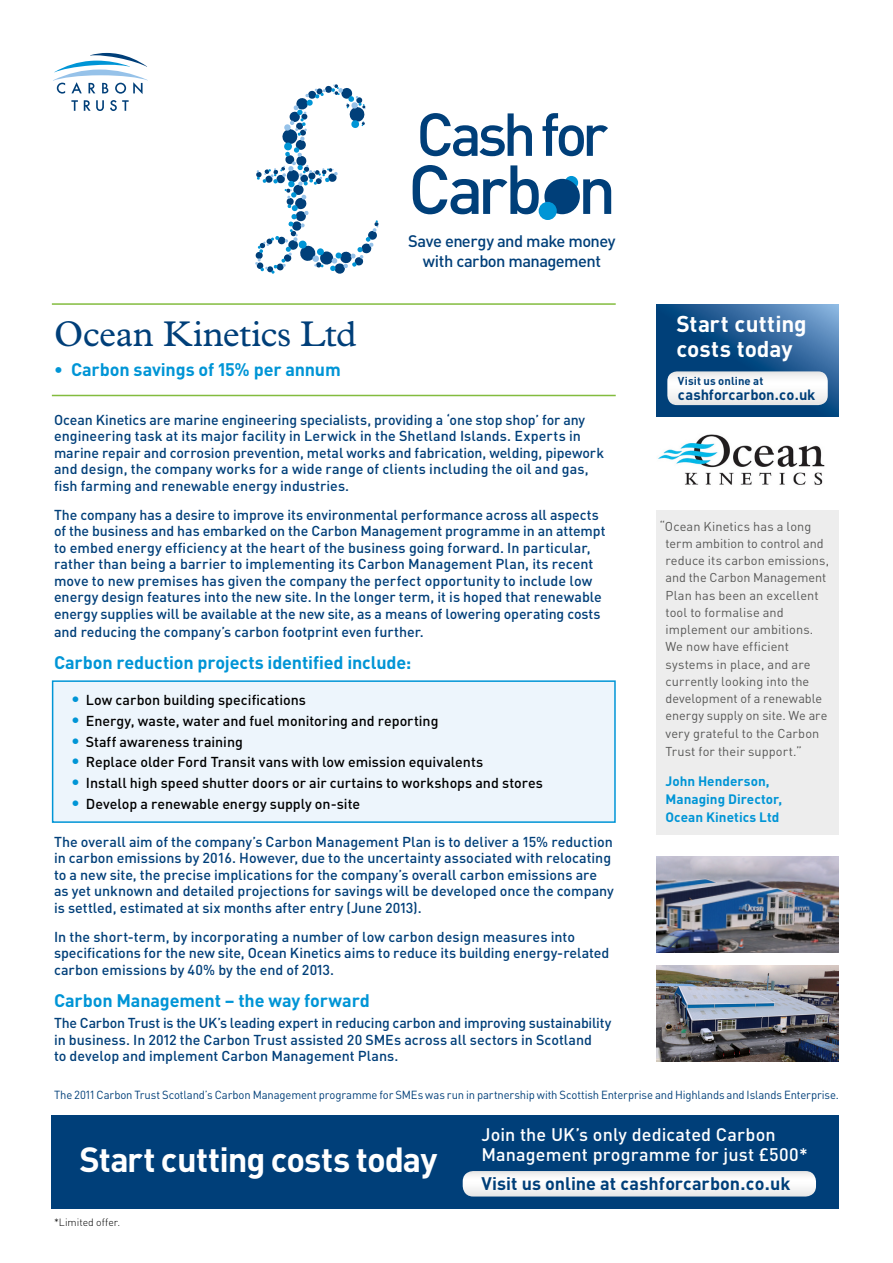
<style>
.page{position:relative;width:893px;height:1263px;background:#fff}
.page>*{position:absolute;margin:0;border:0;box-sizing:border-box;transform-origin:0 0}
.t1{font:36px "Plantin";letter-spacing:-.01em;color:#003f79}
.t2{font:700 34.5px "DIN";letter-spacing:-.025em;color:#fff}
.t3{font:700 22.65px/24.9px "DIN";letter-spacing:.005em;color:#fff}
.t4{font:700 18px "DIN";letter-spacing:-.01em;color:#0095d6}
.t5{font:500 18px/19.5px "DIN";letter-spacing:.005em;color:#fff}
.t6{font:700 18px "DIN";color:#003f79}
.t7{font:500 16.5px/19.8px "DIN";letter-spacing:-.035em;color:#003f79;text-align:center}
.t8{font:700 14.7px "DIN";letter-spacing:-.01em;color:#003f79}
.t9{font:500 14.25px/16.5px "DIN";color:#003f79}
.t10{font:500 14.25px "DIN";color:#000}
.t11{font:700 13.5px/18px "DIN";color:#0095d6}
.t12{font:12.75px/17.2px "DIN";letter-spacing:.005em;color:#575756}
.t13{font:11.7px "DIN";letter-spacing:-.01em;color:#003f79}
.t14{font:700 11.25px "DIN";letter-spacing:.01em;color:#003f79}
.t15{font:300 10.5px "DIN";color:#000}
.s1{font-size:17.25px;color:#0095d6}
.s2{font-size:13.5px}
</style>
<div class="page">
<hr style="left:52px;top:303px;width:564px;height:2px;background:#83bc3e">
<svg style="left:71px;top:100px;width:7px;height:11px"></svg>
<svg style="left:84px;top:100px;width:20px;height:11px"></svg>
<svg style="left:110px;top:100px;width:19px;height:11px"></svg>
<svg style="left:53px;top:53px;width:95px;height:41px"></svg>
<svg style="left:255px;top:84px;width:124px;height:190px"></svg>
<svg style="left:413px;top:165px;width:126px;height:49px"></svg>
<svg style="left:583px;top:179px;width:28px;height:35px"></svg>
<svg style="left:420px;top:113px;width:112px;height:43px"></svg>
<svg style="left:542px;top:113px;width:66px;height:43px"></svg>
<svg style="left:565px;top:176px;width:13px;height:13px"></svg>
<div style="left:544px;top:179px;width:36px;height:35px;background:#003f79;border-radius:50%"></div>
<div style="left:539px;top:202px;width:18px;height:18px;background:#0095d6;border-radius:50%"></div>
<svg style="left:656px;top:304px;width:183px;height:112px;background:#205a91"></svg>
<svg style="left:667px;top:371px;width:161px;height:34px"></svg>
<div style="left:52px;top:1115px;width:787px;height:94px;background:#003f79"></div>
<svg style="left:463px;top:1171px;width:353px;height:25px;background:#f1f2f2"></svg>
<hr style="left:52px;top:395px;width:564px;height:1px;background:#83bc3e">
<div style="left:656px;top:510px;width:183px;height:325px;background:#ededed"></div>
<div style="left:52px;top:680px;width:564px;height:143px;background:#edf5fc;border:2px solid #0095d6"></div>
<img style="left:658px;top:434px;width:167px;height:51px">
<img style="left:656px;top:857px;width:183px;height:96px">
<img style="left:656px;top:965px;width:183px;height:96px">
<h1 class="t1" style="left:54px;top:313px;width:304px">Ocean Kinetics Ltd</h1>
<p class="t4" style="left:54px;top:357px;width:288px">• Carbon savings of 15% per annum</p>
<p class="t7" style="left:408px;top:230px;width:209px">Save energy and make money with carbon management</p>
<p class="t9" style="left:54px;top:411px;width:552px">Ocean Kinetics are marine engineering specialists, providing a ‘one stop shop’ for any engineering task at its major facility in Lerwick in the Shetland Islands. Experts in marine repair and corrosion prevention, metal works and fabrication, welding, pipework and design, the company works for a wide range of clients including the oil and gas, fish farming and renewable energy industries.</p>
<p class="t9" style="left:54px;top:506px;width:553px">The company has a desire to improve its environmental performance across all aspects of the business and has embarked on the Carbon Management programme in an attempt to embed energy efficiency at the heart of the business going forward. In particular, rather than being a barrier to implementing its Carbon Management Plan, its recent move to new premises has given the company the perfect opportunity to include low energy design features into the new site. In the longer term, it is hoped that renewable energy supplies will be available at the new site, as a means of lowering operating costs</p>
<p class="t9" style="left:54px;top:623px;width:371px">and reducing the company’s carbon footprint even further.</p>
<p class="t4" style="left:54px;top:651px;width:359px">Carbon reduction projects identified include:</p>
<p class="t10" style="left:71px;top:691px;width:236px"><span class="s1">•</span> Low carbon building specifications</p>
<p class="t10" style="left:71px;top:712px;width:369px"><span class="s1">•</span> Energy, waste, water and fuel monitoring and reporting</p>
<p class="t10" style="left:71px;top:732px;width:173px"><span class="s1">•</span> Staff awareness training</p>
<p class="t10" style="left:71px;top:753px;width:414px"><span class="s1">•</span> Replace older Ford Transit vans with low emission equivalents</p>
<p class="t10" style="left:71px;top:774px;width:473px"><span class="s1">•</span> Install high speed shutter doors or air curtains to workshops and stores</p>
<p class="t10" style="left:71px;top:795px;width:291px"><span class="s1">•</span> Develop a renewable energy supply on-site</p>
<p class="t9" style="left:54px;top:833px;width:561px">The overall aim of the company’s Carbon Management Plan is to deliver a 15% reduction in carbon emissions by 2016. However, due to the uncertainty associated with relocating to a new site, the precise implications for the company’s overall carbon emissions are as yet unknown and detailed projections for savings will be developed once the company is settled, estimated at six months after entry (June 2013).</p>
<p class="t9" style="left:54px;top:928px;width:557px">In the short-term, by incorporating a number of low carbon design measures into specifications for the new site, Ocean Kinetics aims to reduce its building energy-related carbon emissions by 40% by the end of 2013.</p>
<p class="t4" style="left:54px;top:989px;width:317px">Carbon Management – the way forward</p>
<p class="t9" style="left:54px;top:1014px;width:559px">The Carbon Trust is the UK’s leading expert in reducing carbon and improving sustainability in business. In 2012 the Carbon Trust assisted 20 SMEs across all sectors in Scotland<br>to develop and implement Carbon Management Plans.</p>
<h3 class="t3" style="left:676px;top:311px;width:132px">Start cutting costs today</h3>
<p class="t14" style="left:678px;top:373px;width:87px">Visit us online at</p>
<p class="t8" style="left:678px;top:385px;width:139px">cashforcarbon.co.uk</p>
<p class="t12" style="left:665px;top:517px;width:165px;text-indent:-6px"><span class="s2">“</span>Ocean Kinetics has a long term ambition to control and reduce its carbon emissions, and the Carbon Management<br>Plan has been an excellent tool to formalise and implement our ambitions.<br>We now have efficient systems in place, and are currently looking into the development of a renewable energy supply on site. We are very grateful to the Carbon<br>Trust for their support.<span class="s2">”</span></p>
<p class="t11" style="left:665px;top:772px;width:118px">John Henderson,<br>Managing Director,<br>Ocean Kinetics Ltd</p>
<p class="t13" style="left:54px;top:1088px;width:786px">The 2011 Carbon Trust Scotland’s Carbon Management programme for SMEs was run in partnership with Scottish Enterprise and Highlands and Islands Enterprise.</p>
<h2 class="t2" style="left:80px;top:1137px;width:359px">Start cutting costs today</h2>
<p class="t15" style="left:54px;top:1216px;width:68px">*Limited offer.</p>
<p class="t5" style="left:481px;top:1124px;width:328px">Join the UK’s only dedicated Carbon<br>Management programme for just £500*</p>
<p class="t6" style="left:481px;top:1172px;width:311px">Visit us online at cashforcarbon.co.uk</p>
</div>
